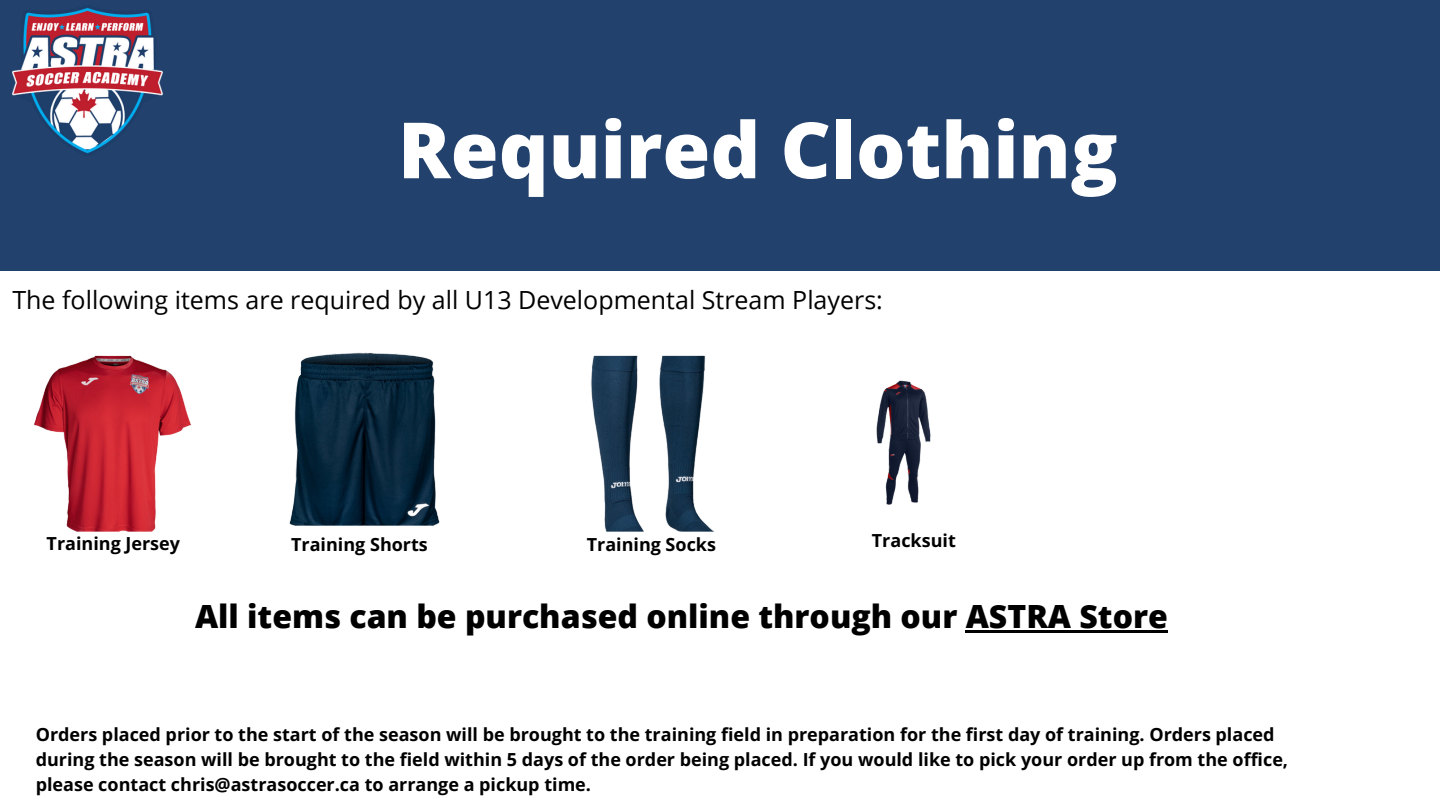
<style>
.page{position:relative;width:1440px;height:810px;background:#fff}
.page>*{position:absolute;margin:0;border:0;box-sizing:border-box;transform-origin:0 0}
.t1{font:800 77.7px "Open Sans";color:#fff}
.t2{font:800 32px "Open Sans";color:#000}
.t3{font:25px "Open Sans";color:#000}
.t4{font:700 18px/24.8px "Open Sans";color:#000}
</style>
<div class="page">
<div style="left:0;top:0;width:1439px;height:271px;background:#22416c"></div>
<img style="left:12px;top:8px;width:150px;height:145px">
<img style="left:34px;top:355px;width:157px;height:177px">
<img style="left:289px;top:352px;width:151px;height:174px">
<img style="left:591px;top:355px;width:123px;height:177px">
<img style="left:876px;top:380px;width:55px;height:125px">
<hr style="left:966px;top:630px;width:202px;height:3px;background:#000">
<h1 class="t1" style="left:398px;top:95px;width:721px">Required Clothing</h1>
<h3 class="t3" style="left:12px;top:282px;width:872px">The following items are required by all U13 Developmental Stream Players:</h3>
<p class="t4" style="left:47px;top:531px;width:135px">Training Jersey</p>
<p class="t4" style="left:291px;top:531px;width:138px">Training Shorts</p>
<p class="t4" style="left:587px;top:531px;width:131px">Training Socks</p>
<p class="t4" style="left:872px;top:527px;width:85px">Tracksuit</p>
<h2 class="t2" style="left:195px;top:593px;width:974px">All items can be purchased online through our ASTRA Store</h2>
<p class="t4" style="left:36px;top:722px;width:1254px">Orders placed prior to the start of the season will be brought to the training field in preparation for the first day of training. Orders placed during the season will be brought to the field within 5 days of the order being placed. If you would like to pick your order up from the office, please contact chris@astrasoccer.ca to arrange a pickup time.</p>
</div>
